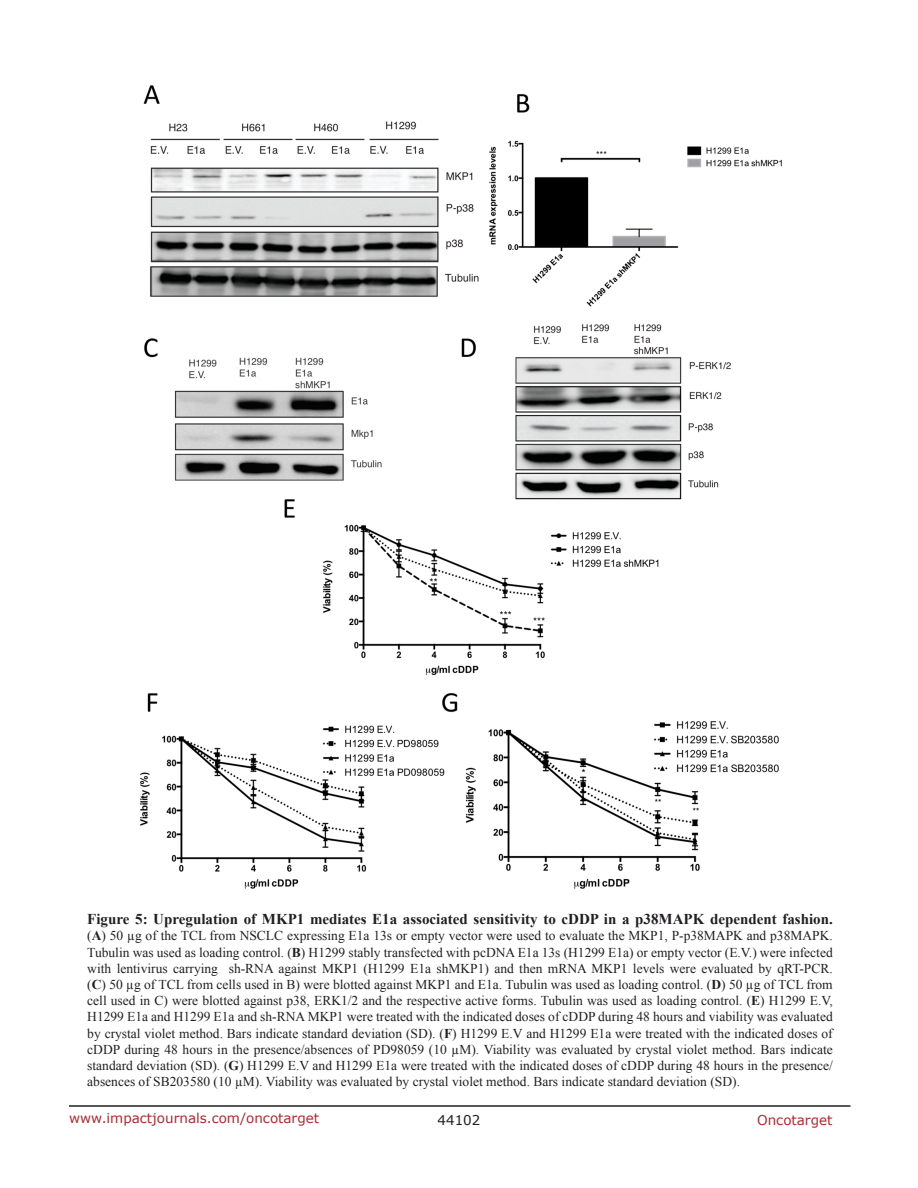
<style>
.page{position:relative;width:918px;height:1188px;background:#fff}
.page>*{position:absolute;margin:0;border:0;box-sizing:border-box;transform-origin:0 0}
.FigureText{font:700 15px "Times New Roman";color:#221f22}
.FigureText-2{font:13.5px/16.2px "Times New Roman";color:#221f22;text-align:justify}
.t1{font:13.5px "Verdana";color:#ac2b31}
.t2{font:13.5px "Verdana";color:#221f22}
.s1{font-weight:700}
</style>
<div class="page">
<hr style="left:69px;top:1105px;width:781px;height:2px;background:#231f20">
<img style="left:141px;top:86px;width:640px;height:803px">
<p class="FigureText" style="left:87px;top:909px;width:747px">Figure 5: Upregulation of MKP1 mediates E1a associated sensitivity to cDDP in a p38MAPK dependent fashion.</p>
<p class="FigureText-2" style="left:87px;top:928px;width:747px">(<span class="s1">A</span>) 50 µg of the TCL from NSCLC expressing E1a 13s or empty vector were used to evaluate the MKP1, P-p38MAPK and p38MAPK.<br>Tubulin was used as loading control. (<span class="s1">B</span>) H1299 stably transfected with pcDNA E1a 13s (H1299 E1a) or empty vector (E.V.) were infected with lentivirus carrying sh-RNA against MKP1 (H1299 E1a shMKP1) and then mRNA MKP1 levels were evaluated by qRT-PCR. (<span class="s1">C</span>) 50 µg of TCL from cells used in B) were blotted against MKP1 and E1a. Tubulin was used as loading control. (<span class="s1">D</span>) 50 µg of TCL from cell used in C) were blotted against p38, ERK1/2 and the respective active forms. Tubulin was used as loading control. (<span class="s1">E</span>) H1299 E.V, H1299 E1a and H1299 E1a and sh-RNA MKP1 were treated with the indicated doses of cDDP during 48 hours and viability was evaluated by crystal violet method. Bars indicate standard deviation (SD). (<span class="s1">F</span>) H1299 E.V and H1299 E1a were treated with the indicated doses of cDDP during 48 hours in the presence/absences of PD98059 (10 µM). Viability was evaluated by crystal violet method. Bars indicate standard deviation (SD). (<span class="s1">G</span>) H1299 E.V and H1299 E1a were treated with the indicated doses of cDDP during 48 hours in the presence/ absences of SB203580 (10 µM). Viability was evaluated by crystal violet method. Bars indicate standard deviation (SD).</p>
<p class="t1" style="left:69px;top:1109px;width:252px">www.impactjournals.com/oncotarget</p>
<p class="t2" style="left:438px;top:1111px;width:44px">44102</p>
<p class="t1" style="left:757px;top:1111px;width:77px">Oncotarget</p>
</div>
